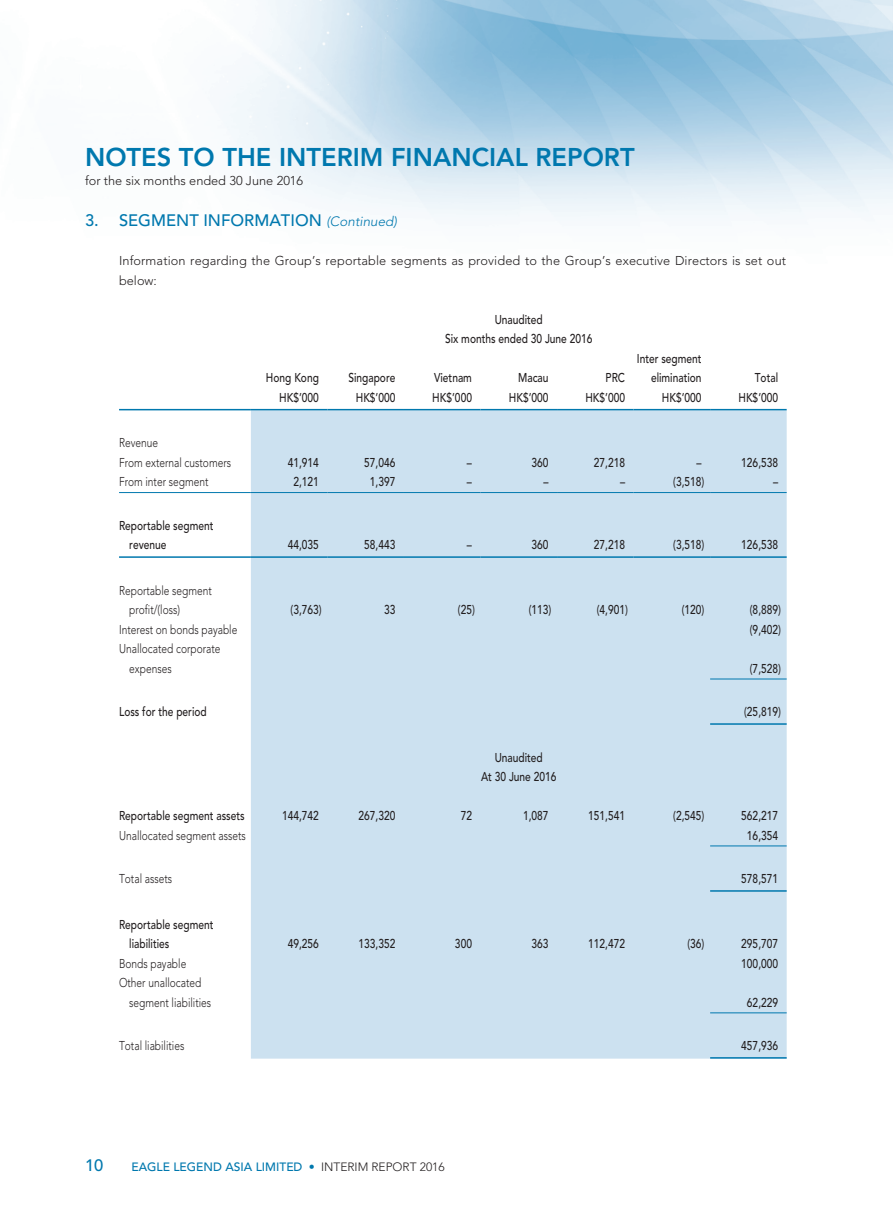
<style>
.page{position:relative;width:893px;height:1212px;background:#fff}
.page>*{position:absolute;margin:0;border:0;box-sizing:border-box;transform-origin:0 0}
.t1{font:800 25.5px "Avenir LT Std";color:#0078ae}
._01_H1{font:500 16.5px "Avenir LT Std";color:#0078ae}
._50_Table_txt{font:500 12.75px/19.5px "Avenir LT Std";color:#231f20;text-align:right;scale:.8 1}
._50_Table_txt-2{font:300 12.75px "Avenir LT Std";color:#231f20;scale:.8 1}
._00_txt{font:300 12.75px/19.5px "Avenir LT Std";letter-spacing:.01em;color:#231f20}
.t2{font:500 12px "Avenir LT Std";color:#0078ae}
.s1{font-weight:300;font-style:italic;font-size:13.5px}
.s2{font-weight:300}
.s3{font-weight:300;color:#231f20}
</style>
<div class="page">
<div style="left:251px;top:410px;width:536px;height:648px;background:#cce1f0"></div>
<hr style="left:119px;top:409px;width:132px;height:1px;background:#0078ae">
<hr style="left:251px;top:409px;width:76px;height:1px;background:#0078ae">
<hr style="left:327px;top:409px;width:77px;height:1px;background:#0078ae">
<hr style="left:404px;top:409px;width:76px;height:1px;background:#0078ae">
<hr style="left:480px;top:409px;width:77px;height:1px;background:#0078ae">
<hr style="left:557px;top:409px;width:77px;height:1px;background:#0078ae">
<hr style="left:634px;top:409px;width:76px;height:1px;background:#0078ae">
<hr style="left:710px;top:409px;width:77px;height:1px;background:#0078ae">
<hr style="left:119px;top:492px;width:132px;height:1px;background:#0078ae">
<hr style="left:251px;top:492px;width:76px;height:1px;background:#0078ae">
<hr style="left:327px;top:492px;width:77px;height:1px;background:#0078ae">
<hr style="left:404px;top:492px;width:76px;height:1px;background:#0078ae">
<hr style="left:480px;top:492px;width:77px;height:1px;background:#0078ae">
<hr style="left:557px;top:492px;width:77px;height:1px;background:#0078ae">
<hr style="left:634px;top:492px;width:76px;height:1px;background:#0078ae">
<hr style="left:710px;top:492px;width:77px;height:1px;background:#0078ae">
<hr style="left:119px;top:556px;width:132px;height:2px;background:#0078ae">
<hr style="left:251px;top:556px;width:76px;height:2px;background:#0078ae">
<hr style="left:327px;top:556px;width:77px;height:2px;background:#0078ae">
<hr style="left:404px;top:556px;width:76px;height:2px;background:#0078ae">
<hr style="left:480px;top:556px;width:77px;height:2px;background:#0078ae">
<hr style="left:557px;top:556px;width:77px;height:2px;background:#0078ae">
<hr style="left:634px;top:556px;width:76px;height:2px;background:#0078ae">
<hr style="left:710px;top:556px;width:77px;height:2px;background:#0078ae">
<hr style="left:710px;top:679px;width:77px;height:1px;background:#0078ae">
<hr style="left:710px;top:723px;width:77px;height:2px;background:#0078ae">
<hr style="left:710px;top:845px;width:77px;height:1px;background:#0078ae">
<hr style="left:710px;top:890px;width:77px;height:2px;background:#0078ae">
<hr style="left:710px;top:1012px;width:77px;height:1px;background:#0078ae">
<hr style="left:710px;top:1057px;width:77px;height:1px;background:#0078ae">
<h1 class="t1" style="left:85px;top:142px;width:551px">NOTES TO THE INTERIM FINANCIAL REPORT</h1>
<p class="_00_txt" style="left:85px;top:171px;width:220px">for the six months ended 30 June 2016</p>
<p class="_01_H1" style="left:85px;top:211px;width:313px">3. SEGMENT INFORMATION <span class="s1">(Continued)</span></p>
<p class="_00_txt" style="left:119px;top:251px;width:669px">Information regarding the Group’s reportable segments as provided to the Group’s executive Directors is set out below:</p>
<p class="_50_Table_txt" style="left:495px;top:310px;width:62px">Unaudited</p>
<p class="_50_Table_txt" style="left:445px;top:329px;width:186px">Six months ended 30 June 2016</p>
<p class="_50_Table_txt" style="left:266px;top:368px;width:68px">Hong Kong</p>
<p class="_50_Table_txt" style="left:348px;top:368px;width:60px">Singapore</p>
<p class="_50_Table_txt" style="left:434px;top:368px;width:49px">Vietnam</p>
<p class="_50_Table_txt" style="left:518px;top:368px;width:40px">Macau</p>
<p class="_50_Table_txt" style="left:606px;top:368px;width:26px">PRC</p>
<p class="_50_Table_txt" style="left:637px;top:349px;width:83px">Inter segment elimination</p>
<p class="_50_Table_txt" style="left:755px;top:368px;width:31px">Total</p>
<p class="_50_Table_txt" style="left:279px;top:388px;width:51px">HK$’000</p>
<p class="_50_Table_txt" style="left:356px;top:388px;width:51px">HK$’000</p>
<p class="_50_Table_txt" style="left:432px;top:388px;width:51px">HK$’000</p>
<p class="_50_Table_txt" style="left:509px;top:388px;width:51px">HK$’000</p>
<p class="_50_Table_txt" style="left:585px;top:388px;width:51px">HK$’000</p>
<p class="_50_Table_txt" style="left:662px;top:388px;width:51px">HK$’000</p>
<p class="_50_Table_txt" style="left:738px;top:388px;width:51px">HK$’000</p>
<p class="_50_Table_txt-2" style="left:119px;top:435px;width:50px">Revenue</p>
<p class="_50_Table_txt-2" style="left:119px;top:455px;width:142px">From external customers</p>
<p class="_50_Table_txt" style="left:288px;top:453px;width:40px">41,914</p>
<p class="_50_Table_txt" style="left:364px;top:453px;width:40px">57,046</p>
<p class="_50_Table_txt" style="left:467px;top:453px;width:8px">–</p>
<p class="_50_Table_txt" style="left:531px;top:453px;width:23px">360</p>
<p class="_50_Table_txt" style="left:594px;top:453px;width:40px">27,218</p>
<p class="_50_Table_txt" style="left:696px;top:453px;width:8px">–</p>
<p class="_50_Table_txt" style="left:741px;top:453px;width:48px">126,538</p>
<p class="_50_Table_txt-2" style="left:119px;top:474px;width:113px">From inter segment</p>
<p class="_50_Table_txt" style="left:293px;top:472px;width:33px">2,121</p>
<p class="_50_Table_txt" style="left:370px;top:472px;width:33px">1,397</p>
<p class="_50_Table_txt" style="left:467px;top:472px;width:8px">–</p>
<p class="_50_Table_txt" style="left:543px;top:472px;width:8px">–</p>
<p class="_50_Table_txt" style="left:620px;top:472px;width:8px">–</p>
<p class="_50_Table_txt" style="left:673px;top:472px;width:40px">(3,518)</p>
<p class="_50_Table_txt" style="left:773px;top:472px;width:8px">–</p>
<p class="_50_Table_txt" style="left:119px;top:516px;width:120px">Reportable segment</p>
<p class="_50_Table_txt" style="left:129px;top:535px;width:48px">revenue</p>
<p class="_50_Table_txt" style="left:288px;top:535px;width:40px">44,035</p>
<p class="_50_Table_txt" style="left:364px;top:535px;width:40px">58,443</p>
<p class="_50_Table_txt" style="left:467px;top:535px;width:8px">–</p>
<p class="_50_Table_txt" style="left:531px;top:535px;width:23px">360</p>
<p class="_50_Table_txt" style="left:594px;top:535px;width:40px">27,218</p>
<p class="_50_Table_txt" style="left:673px;top:535px;width:40px">(3,518)</p>
<p class="_50_Table_txt" style="left:741px;top:535px;width:48px">126,538</p>
<p class="_50_Table_txt-2" style="left:119px;top:583px;width:117px">Reportable segment</p>
<p class="_50_Table_txt-2" style="left:129px;top:602px;width:65px">profit/(loss)</p>
<p class="_50_Table_txt" style="left:291px;top:600px;width:40px">(3,763)</p>
<p class="_50_Table_txt" style="left:384px;top:600px;width:16px">33</p>
<p class="_50_Table_txt" style="left:458px;top:600px;width:23px">(25)</p>
<p class="_50_Table_txt" style="left:529px;top:600px;width:30px">(113)</p>
<p class="_50_Table_txt" style="left:597px;top:600px;width:40px">(4,901)</p>
<p class="_50_Table_txt" style="left:682px;top:600px;width:30px">(120)</p>
<p class="_50_Table_txt" style="left:750px;top:600px;width:40px">(8,889)</p>
<p class="_50_Table_txt-2" style="left:119px;top:622px;width:149px">Interest on bonds payable</p>
<p class="_50_Table_txt" style="left:750px;top:620px;width:40px">(9,402)</p>
<p class="_50_Table_txt-2" style="left:119px;top:641px;width:128px">Unallocated corporate</p>
<p class="_50_Table_txt-2" style="left:129px;top:661px;width:55px">expenses</p>
<p class="_50_Table_txt" style="left:750px;top:659px;width:40px">(7,528)</p>
<p class="_50_Table_txt" style="left:119px;top:702px;width:111px">Loss for the period</p>
<p class="_50_Table_txt" style="left:744px;top:702px;width:48px">(25,819)</p>
<p class="_50_Table_txt" style="left:495px;top:748px;width:62px">Unaudited</p>
<p class="_50_Table_txt" style="left:481px;top:767px;width:96px">At 30 June 2016</p>
<p class="_50_Table_txt" style="left:119px;top:806px;width:159px">Reportable segment assets</p>
<p class="_50_Table_txt" style="left:282px;top:806px;width:48px">144,742</p>
<p class="_50_Table_txt" style="left:359px;top:806px;width:48px">267,320</p>
<p class="_50_Table_txt" style="left:461px;top:806px;width:16px">72</p>
<p class="_50_Table_txt" style="left:523px;top:806px;width:33px">1,087</p>
<p class="_50_Table_txt" style="left:588px;top:806px;width:48px">151,541</p>
<p class="_50_Table_txt" style="left:673px;top:806px;width:40px">(2,545)</p>
<p class="_50_Table_txt" style="left:741px;top:806px;width:48px">562,217</p>
<p class="_50_Table_txt-2" style="left:119px;top:828px;width:160px">Unallocated segment assets</p>
<p class="_50_Table_txt" style="left:747px;top:826px;width:40px">16,354</p>
<p class="_50_Table_txt-2" style="left:119px;top:871px;width:68px">Total assets</p>
<p class="_50_Table_txt" style="left:741px;top:869px;width:48px">578,571</p>
<p class="_50_Table_txt" style="left:119px;top:915px;width:120px">Reportable segment</p>
<p class="_50_Table_txt" style="left:129px;top:934px;width:52px">liabilities</p>
<p class="_50_Table_txt" style="left:288px;top:934px;width:40px">49,256</p>
<p class="_50_Table_txt" style="left:359px;top:934px;width:48px">133,352</p>
<p class="_50_Table_txt" style="left:455px;top:934px;width:23px">300</p>
<p class="_50_Table_txt" style="left:531px;top:934px;width:23px">363</p>
<p class="_50_Table_txt" style="left:588px;top:934px;width:48px">112,472</p>
<p class="_50_Table_txt" style="left:687px;top:934px;width:23px">(36)</p>
<p class="_50_Table_txt" style="left:741px;top:934px;width:48px">295,707</p>
<p class="_50_Table_txt-2" style="left:119px;top:956px;width:86px">Bonds payable</p>
<p class="_50_Table_txt" style="left:741px;top:954px;width:48px">100,000</p>
<p class="_50_Table_txt-2" style="left:119px;top:975px;width:104px">Other unallocated</p>
<p class="_50_Table_txt-2" style="left:129px;top:995px;width:104px">segment liabilities</p>
<p class="_50_Table_txt" style="left:747px;top:993px;width:40px">62,229</p>
<p class="_50_Table_txt-2" style="left:119px;top:1038px;width:83px">Total liabilities</p>
<p class="_50_Table_txt" style="left:741px;top:1036px;width:48px">457,936</p>
<p class="_01_H1" style="left:85px;top:1155px;width:20px">10</p>
<p class="t2" style="left:131px;top:1159px;width:315px">EAGLE LEGEND ASIA LIMITED <span class="s2">•</span> <span class="s3">INTERIM REPORT 2016</span></p>
</div>
